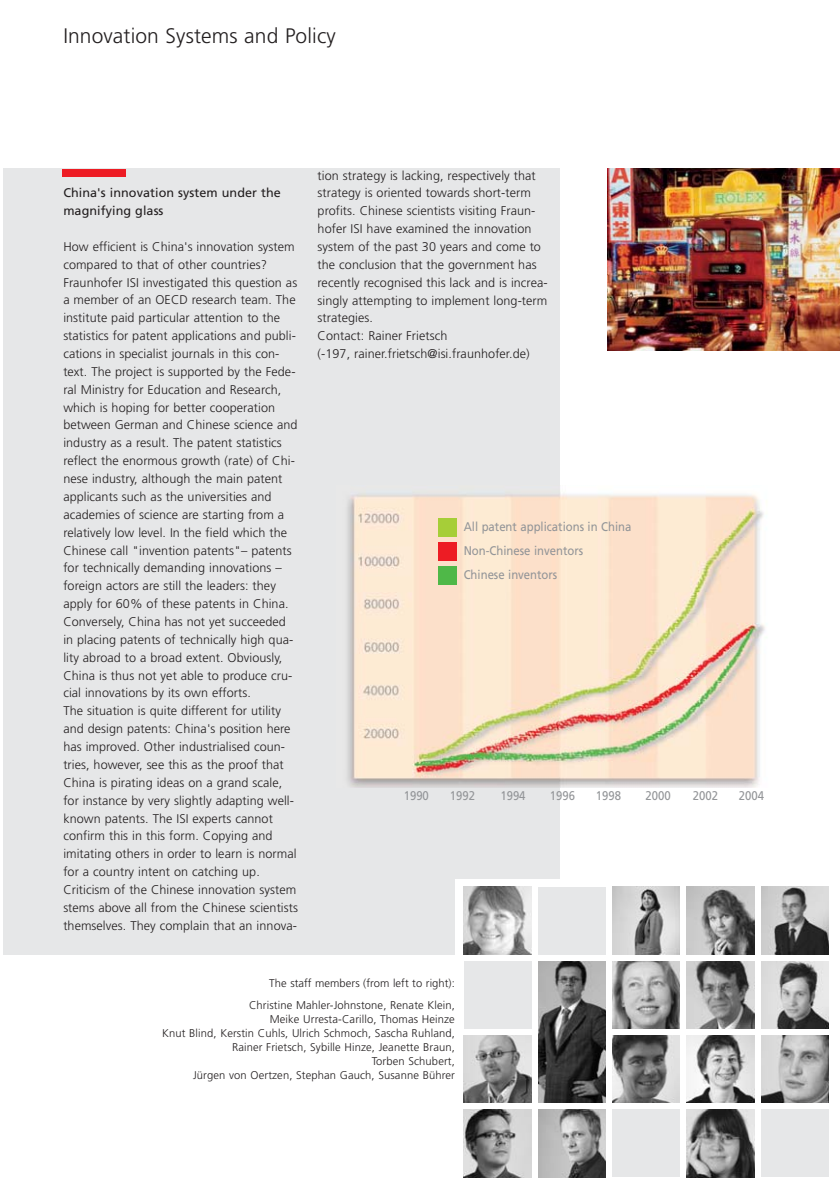
<style>
.page{position:relative;width:840px;height:1191px;background:#fff}
.page>*{position:absolute;margin:0;border:0;box-sizing:border-box;transform-origin:0 0}
.t1{font:300 21px "Frutiger";letter-spacing:.005em;color:#231f20}
.t2{font:300 12.6px/17.8px "Frutiger";letter-spacing:.005em;color:#231f20}
.t3{font:12.6px/24px "Frutiger";color:#939598;scale:.9 1}
.t4{font:12.6px/17.8px "Frutiger";letter-spacing:.005em;color:#231f20}
.t5{font:300 11.2px/13.8px "Frutiger";letter-spacing:.01em;color:#231f20;text-align:right}
</style>
<div class="page">
<div style="left:3px;top:169px;width:556px;height:786px;background:#e6e7e8"></div>
<div style="left:62px;top:169px;width:63px;height:8px;background:#ed1c24"></div>
<img style="left:607px;top:168px;width:232px;height:183px">
<img style="left:347px;top:485px;width:418px;height:303px">
<div style="left:455px;top:879px;width:381px;height:306px;background:#fff"></div>
<img style="left:538px;top:961px;width:67px;height:141px">
<img style="left:463px;top:887px;width:68px;height:67px">
<div style="left:538px;top:887px;width:67px;height:67px;background:#e6e7e8"></div>
<img style="left:612px;top:887px;width:67px;height:67px">
<img style="left:686px;top:887px;width:67px;height:67px">
<img style="left:761px;top:887px;width:67px;height:67px">
<div style="left:463px;top:961px;width:68px;height:67px;background:#e6e7e8"></div>
<img style="left:612px;top:961px;width:67px;height:67px">
<img style="left:686px;top:961px;width:67px;height:67px">
<img style="left:761px;top:961px;width:67px;height:67px">
<img style="left:463px;top:1035px;width:68px;height:67px">
<img style="left:612px;top:1035px;width:67px;height:67px">
<img style="left:686px;top:1035px;width:67px;height:67px">
<img style="left:761px;top:1035px;width:67px;height:67px">
<img style="left:463px;top:1109px;width:68px;height:68px">
<img style="left:538px;top:1109px;width:67px;height:68px">
<div style="left:612px;top:1109px;width:67px;height:68px;background:#e6e7e8"></div>
<img style="left:686px;top:1109px;width:67px;height:68px">
<div style="left:760px;top:1109px;width:68px;height:68px;background:#e6e7e8"></div>
<div style="left:438px;top:518px;width:18px;height:18px;background:#a6ce38"></div>
<div style="left:438px;top:542px;width:18px;height:18px;background:#ed1c24"></div>
<div style="left:438px;top:566px;width:18px;height:18px;background:#4fb848"></div>
<h1 class="t1" style="left:63px;top:27px;width:274px">Innovation Systems and Policy</h1>
<p class="t4" style="left:63px;top:185px;width:219px">China's innovation system under the magnifying glass</p>
<p class="t2" style="left:63px;top:238px;width:236px">How efficient is China's innovation system compared to that of other countries?<br>Fraunhofer ISI investigated this question as a member of an OECD research team. The institute paid particular attention to the statistics for patent applications and publi&shy;cations in specialist journals in this con&shy;text. The project is supported by the Fede&shy;ral Ministry for Education and Research, which is hoping for better cooperation between German and Chinese science and industry as a result. The patent statistics reflect the enormous growth (rate) of Chi&shy;nese industry, although the main patent applicants such as the universities and academies of science are starting from a relatively low level. In the field which the Chinese call "invention patents"– patents for technically demanding innovations – foreign actors are still the leaders: they apply for 60% of these patents in China.<br>Conversely, China has not yet succeeded in placing patents of technically high qua&shy;lity abroad to a broad extent. Obviously, China is thus not yet able to produce cru&shy;cial innovations by its own efforts.<br>The situation is quite different for utility and design patents: China's position here has improved. Other industrialised coun&shy;tries, however, see this as the proof that China is pirating ideas on a grand scale, for instance by very slightly adapting well&shy;known patents. The ISI experts cannot confirm this in this form. Copying and imitating others in order to learn is normal for a country intent on catching up.<br>Criticism of the Chinese innovation system stems above all from the Chinese scientists themselves. They complain that an innova-</p>
<p class="t2" style="left:317px;top:167px;width:231px">tion strategy is lacking, respectively that strategy is oriented towards short-term profits. Chinese scientists visiting Fraun - hofer ISI have examined the innovation system of the past 30 years and come to the conclusion that the government has recently recognised this lack and is increa&shy;singly attempting to implement long-term strategies.<br>Contact: Rainer Frietsch<br>(-197, rainer.frietsch@isi.fraunhofer.de)</p>
<p class="t3" style="left:463px;top:516px;width:188px">All patent applications in China<br>Non-Chinese inventors<br>Chinese inventors</p>
<p class="t3" style="left:403px;top:784px;width:30px">1990</p>
<p class="t3" style="left:449px;top:784px;width:30px">1992</p>
<p class="t3" style="left:500px;top:784px;width:30px">1994</p>
<p class="t3" style="left:549px;top:784px;width:30px">1996</p>
<p class="t3" style="left:595px;top:784px;width:30px">1998</p>
<p class="t3" style="left:645px;top:784px;width:30px">2000</p>
<p class="t3" style="left:692px;top:784px;width:30px">2002</p>
<p class="t3" style="left:738px;top:784px;width:30px">2004</p>
<p class="t5" style="left:249px;top:973px;width:207px;line-height:21.8px">The staff members (from left to right):<br>Christine Mahler-Johnstone, Renate Klein,</p>
<p class="t5" style="left:162px;top:1013px;width:294px">Meike Urresta-Carillo, Thomas Heinze<br>Knut Blind, Kerstin Cuhls, Ulrich Schmoch, Sascha Ruhland, Rainer Frietsch, Sybille Hinze, Jeanette Braun,<br>Torben Schubert,<br>Jürgen von Oertzen, Stephan Gauch, Susanne Bührer</p>
</div>
